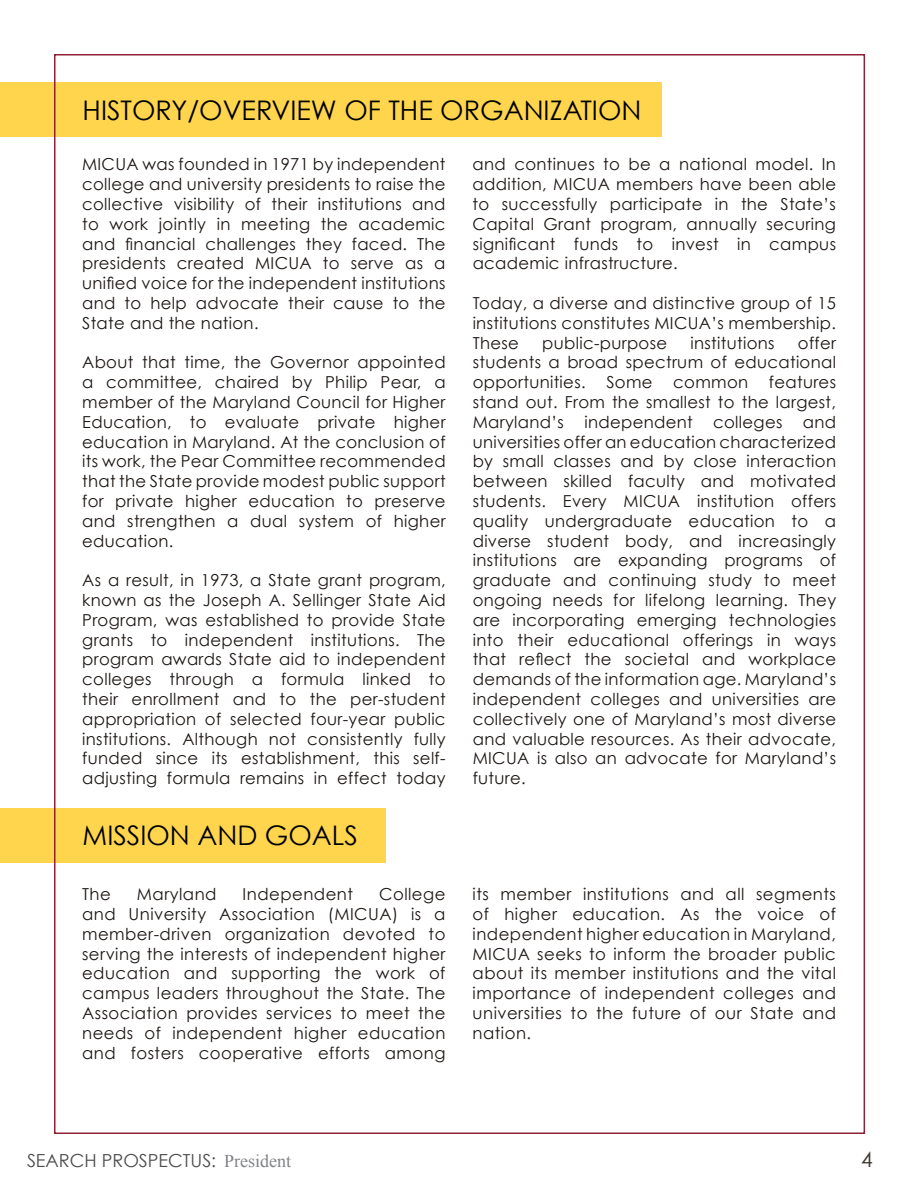
<style>
.page{position:relative;width:918px;height:1188px;background:#fff}
.page>*{position:absolute;margin:0;border:0;box-sizing:border-box;transform-origin:0 0}
.t1{font:27px "Century Gothic";color:#000}
.t2{font:21px "Century Gothic";color:#3d382e}
.t3{font:18px "Century Gothic";color:#4d4d4f}
.t4{font:16.5px/19.8px "Century Gothic";letter-spacing:.02em;color:#1d1714;text-align:justify}
.s1{font-family:"Times New Roman";color:#818386}
</style>
<div class="page">
<div style="left:0;top:808px;width:386px;height:55px;background:#fed54c"></div>
<div style="left:0;top:82px;width:662px;height:55px;background:#fed54c"></div>
<h1 class="t1" style="left:83px;top:93px;width:560px">HISTORY/OVERVIEW OF THE ORGANIZATION</h1>
<p class="t4" style="left:82px;top:154px;width:365px">MICUA was founded in 1971 by independent college and university presidents to raise the collective visibility of their institutions and to work jointly in meeting the academic and financial challenges they faced. The presidents created MICUA to serve as a unified voice for the independent institutions and to help advocate their cause to the State and the nation.</p>
<p class="t4" style="left:82px;top:352px;width:365px">About that time, the Governor appointed a committee, chaired by Philip Pear, a member of the Maryland Council for Higher Education, to evaluate private higher education in Maryland. At the conclusion of its work, the Pear Committee recommended that the State provide modest public support for private higher education to preserve and strengthen a dual system of higher education.</p>
<p class="t4" style="left:82px;top:570px;width:365px">As a result, in 1973, a State grant program, known as the Joseph A. Sellinger State Aid Program, was established to provide State grants to independent institutions. The program awards State aid to independent colleges through a formula linked to their enrollment and to the per-student appropriation of selected four-year public institutions. Although not consistently fully funded since its establishment, this self&shy;adjusting formula remains in effect today</p>
<p class="t4" style="left:473px;top:154px;width:365px">and continues to be a national model. In addition, MICUA members have been able to successfully participate in the State’s Capital Grant program, annually securing significant funds to invest in campus academic infrastructure.</p>
<p class="t4" style="left:473px;top:293px;width:365px">Today, a diverse and distinctive group of 15 institutions constitutes MICUA’s membership.<br>These</p>
<p class="t4" style="left:473px;top:333px;width:365px;text-indent:325px">offer students a broad spectrum of educational opportunities.</p>
<p class="t4" style="left:542px;top:333px;width:127px">public-purpose</p>
<p class="t4" style="left:691px;top:333px;width:86px">institutions</p>
<p class="t4" style="left:473px;top:372px;width:365px;text-indent:296px">features stand out. From the smallest to the largest, Maryland’s independent colleges and universities offer an education characterized by small classes and by close interaction between skilled faculty and motivated students. Every MICUA institution offers quality undergraduate education to a diverse student body, and increasingly institutions are expanding programs of graduate and continuing study to meet ongoing needs for lifelong learning. They are incorporating emerging technologies into their educational offerings in ways that reflect the societal and workplace demands of the information age. Maryland’s independent colleges and universities are collectively one of Maryland’s most diverse and valuable resources. As their advocate, MICUA is also an advocate for Maryland’s future.</p>
<p class="t4" style="left:606px;top:372px;width:48px">Some</p>
<p class="t4" style="left:673px;top:372px;width:76px">common</p>
<h1 class="t1" style="left:83px;top:819px;width:277px">MISSION AND GOALS</h1>
<p class="t4" style="left:82px;top:884px;width:365px;text-indent:297px">College and University Association (MICUA) is a member-driven organization devoted to serving the interests of independent higher education and supporting the work of campus leaders throughout the State. The Association provides services to meet the needs of independent higher education and fosters cooperative efforts among</p>
<p class="t4" style="left:473px;top:884px;width:365px">its member institutions and all segments of higher education. As the voice of independent higher education in Maryland, MICUA seeks to inform the broader public about its member institutions and the vital importance of independent colleges and universities to the future of our State and nation.</p>
<p class="t4" style="left:82px;top:884px;width:30px">The</p>
<p class="t4" style="left:137px;top:884px;width:81px">Maryland</p>
<p class="t4" style="left:243px;top:884px;width:112px">Independent</p>
<p class="t3" style="left:27px;top:1150px;width:266px">SEARCH PROSPECTUS: <span class="s1">President</span></p>
<p class="t2" style="left:861px;top:1147px;width:13px">4</p>
</div>
